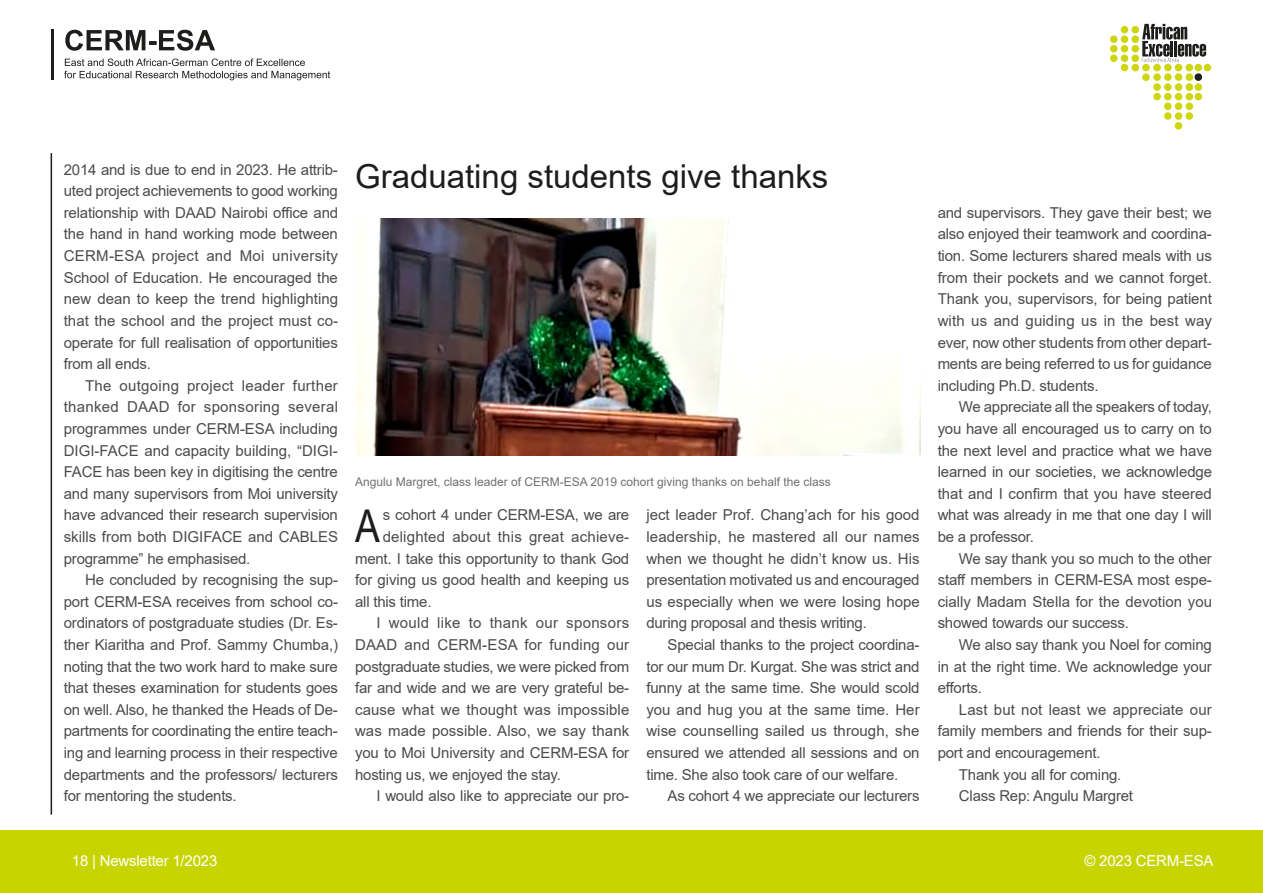
<style>
.page{position:relative;width:1263px;height:893px;background:#fff}
.page>*{position:absolute;margin:0;border:0;box-sizing:border-box;transform-origin:0 0}
.t1{font:45.15px "Arial Narrow";color:#1d1d1b}
.t2{font:33px "Arial";color:#1d1d1b}
.t3{font:15px/21.6px "Arial";letter-spacing:-.015em;color:#4b4b4a;text-align:justify}
.t4{font:15px "Arial";letter-spacing:.005em;color:#4b4b4a}
.t5{font:15px "Arial";letter-spacing:.015em;color:#4b4b4a}
.t6{font:15px "Arial";letter-spacing:-.015em;color:#fff}
.t7{font:15px "Arial";letter-spacing:.01em;color:#4b4b4a}
.t8{font:15px "Arial";letter-spacing:.02em;color:#4b4b4a}
.t9{font:12px "Arial";color:#70706f}
</style>
<div class="page">
<div style="left:0;top:831px;width:1263px;height:62px;background:#c8d400"></div>
<div style="left:1121px;top:26px;width:7px;height:7px;background:#cdd610;border-radius:50%"></div>
<div style="left:1110px;top:35px;width:7px;height:8px;background:#cdd610;border-radius:50%"></div>
<div style="left:1121px;top:35px;width:7px;height:8px;background:#cdd610;border-radius:50%"></div>
<div style="left:1110px;top:45px;width:7px;height:7px;background:#cdd610;border-radius:50%"></div>
<div style="left:1121px;top:45px;width:7px;height:7px;background:#cdd610;border-radius:50%"></div>
<div style="left:1110px;top:54px;width:7px;height:8px;background:#cdd610;border-radius:50%"></div>
<div style="left:1121px;top:54px;width:7px;height:8px;background:#cdd610;border-radius:50%"></div>
<div style="left:1131px;top:26px;width:8px;height:7px;background:#cdd610;border-radius:50%"></div>
<div style="left:1131px;top:35px;width:8px;height:8px;background:#cdd610;border-radius:50%"></div>
<div style="left:1131px;top:45px;width:8px;height:7px;background:#cdd610;border-radius:50%"></div>
<div style="left:1131px;top:54px;width:8px;height:8px;background:#cdd610;border-radius:50%"></div>
<div style="left:1121px;top:64px;width:7px;height:7px;background:#cdd610;border-radius:50%"></div>
<div style="left:1131px;top:64px;width:8px;height:7px;background:#cdd610;border-radius:50%"></div>
<div style="left:1142px;top:64px;width:8px;height:7px;background:#cdd610;border-radius:50%"></div>
<div style="left:1142px;top:73px;width:8px;height:8px;background:#cdd610;border-radius:50%"></div>
<div style="left:1153px;top:64px;width:8px;height:7px;background:#cdd610;border-radius:50%"></div>
<div style="left:1164px;top:64px;width:8px;height:7px;background:#cdd610;border-radius:50%"></div>
<div style="left:1153px;top:73px;width:8px;height:8px;background:#cdd610;border-radius:50%"></div>
<div style="left:1164px;top:73px;width:8px;height:8px;background:#cdd610;border-radius:50%"></div>
<div style="left:1175px;top:64px;width:7px;height:7px;background:#cdd610;border-radius:50%"></div>
<div style="left:1185px;top:64px;width:8px;height:7px;background:#cdd610;border-radius:50%"></div>
<div style="left:1194px;top:64px;width:8px;height:7px;background:#cdd610;border-radius:50%"></div>
<div style="left:1204px;top:64px;width:7px;height:7px;background:#cdd610;border-radius:50%"></div>
<div style="left:1175px;top:73px;width:7px;height:8px;background:#cdd610;border-radius:50%"></div>
<div style="left:1194px;top:73px;width:8px;height:8px;background:#1d1d1b;border-radius:50%"></div>
<div style="left:1185px;top:73px;width:8px;height:8px;background:#cdd610;border-radius:50%"></div>
<div style="left:1153px;top:83px;width:8px;height:8px;background:#cdd610;border-radius:50%"></div>
<div style="left:1153px;top:93px;width:8px;height:7px;background:#cdd610;border-radius:50%"></div>
<div style="left:1164px;top:83px;width:7px;height:8px;background:#cdd610;border-radius:50%"></div>
<div style="left:1175px;top:83px;width:7px;height:8px;background:#cdd610;border-radius:50%"></div>
<div style="left:1185px;top:83px;width:8px;height:8px;background:#cdd610;border-radius:50%"></div>
<div style="left:1164px;top:93px;width:7px;height:7px;background:#cdd610;border-radius:50%"></div>
<div style="left:1164px;top:103px;width:7px;height:7px;background:#cdd610;border-radius:50%"></div>
<div style="left:1175px;top:93px;width:7px;height:7px;background:#cdd610;border-radius:50%"></div>
<div style="left:1185px;top:93px;width:8px;height:7px;background:#cdd610;border-radius:50%"></div>
<div style="left:1185px;top:103px;width:8px;height:7px;background:#cdd610;border-radius:50%"></div>
<div style="left:1194px;top:83px;width:8px;height:8px;background:#cdd610;border-radius:50%"></div>
<div style="left:1194px;top:93px;width:8px;height:7px;background:#cdd610;border-radius:50%"></div>
<div style="left:1175px;top:102px;width:7px;height:8px;background:#cdd610;border-radius:50%"></div>
<div style="left:1164px;top:112px;width:8px;height:8px;background:#cdd610;border-radius:50%"></div>
<div style="left:1185px;top:112px;width:8px;height:8px;background:#cdd610;border-radius:50%"></div>
<div style="left:1175px;top:112px;width:7px;height:8px;background:#cdd610;border-radius:50%"></div>
<div style="left:1175px;top:122px;width:7px;height:8px;background:#cdd610;border-radius:50%"></div>
<svg style="left:1142px;top:24px;width:64px;height:38px"></svg>
<hr style="left:51px;top:153px;width:1px;height:662px;background:#1d1d1b">
<hr style="left:51px;top:29px;width:2px;height:51px;background:#1d1d1b">
<svg style="left:64px;top:59px;width:266px;height:21px"></svg>
<svg style="left:65px;top:30px;width:150px;height:21px"></svg>
<img style="left:355px;top:218px;width:566px;height:238px">
<p class="t3" style="left:64px;top:159px;width:276px">2014 and is due to end in 2023. He attrib&shy;uted project achievements to good working relationship with DAAD Nairobi office and the hand in hand working mode between CERM-ESA project and Moi university School of Education. He encouraged the new dean to keep the trend highlighting that the school and the project must co&shy;operate for full realisation of opportunities from all ends.</p>
<p class="t3" style="left:64px;top:375px;width:276px;text-indent:21px">The outgoing project leader further thanked DAAD for sponsoring several programmes under CERM-ESA including DIGI-FACE and capacity building, “DIGI-FACE has been key in digitising the centre and many supervisors from Moi university have advanced their research supervision skills from both DIGIFACE and CABLES programme” he emphasised.</p>
<p class="t3" style="left:64px;top:569px;width:276px;text-indent:21px">He concluded by recognising the sup&shy;port CERM-ESA receives from school co&shy;ordinators of postgraduate studies (Dr. Es&shy;ther Kiaritha and Prof. Sammy Chumba,) noting that the two work hard to make sure that theses examination for students goes on well. Also, he thanked the Heads of De&shy;partments for coordinating the entire teach&shy;ing and learning process in their respective departments and the professors/ lecturers for mentoring the students.</p>
<h2 class="t2" style="left:355px;top:153px;width:475px">Graduating students give thanks</h2>
<p class="t9" style="left:355px;top:473px;width:477px">Angulu Margret, class leader of CERM-ESA 2019 cohort giving thanks on behalf the class</p>
<h1 class="t1" style="left:355px;top:493px;width:26px">A</h1>
<p class="t3" style="left:383px;top:504px;width:248px">s cohort 4 under CERM-ESA, we are</p>
<p class="t5" style="left:383px;top:526px;width:248px">delighted about this great achieve-</p>
<p class="t3" style="left:355px;top:547px;width:276px">ment. I take this opportunity to thank God</p>
<p class="t3" style="left:355px;top:569px;width:276px">for giving us good health and keeping us</p>
<p class="t3" style="left:355px;top:591px;width:78px">all this time.</p>
<p class="t8" style="left:376px;top:613px;width:254px">I would like to thank our sponsors</p>
<p class="t5" style="left:355px;top:634px;width:276px">DAAD and CERM-ESA for funding our</p>
<p class="t3" style="left:355px;top:655px;width:276px">postgraduate studies, we were picked from</p>
<p class="t3" style="left:355px;top:677px;width:276px">far and wide and we are very grateful be-</p>
<p class="t7" style="left:355px;top:699px;width:276px">cause what we thought was impossible</p>
<p class="t4" style="left:355px;top:721px;width:276px">was made possible. Also, we say thank</p>
<p class="t3" style="left:355px;top:742px;width:276px">you to Moi University and CERM-ESA for</p>
<p class="t3" style="left:355px;top:763px;width:207px">hosting us, we enjoyed the stay.</p>
<p class="t3" style="left:376px;top:785px;width:254px">I would also like to appreciate our pro-</p>
<p class="t3" style="left:646px;top:504px;width:275px">ject leader Prof. Chang’ach for his good leadership, he mastered all our names when we thought he didn’t know us. His presentation motivated us and encouraged us especially when we were losing hope during proposal and thesis writing.</p>
<p class="t3" style="left:646px;top:634px;width:275px;text-indent:21px">Special thanks to the project coordina&shy;tor our mum Dr. Kurgat. She was strict and funny at the same time. She would scold you and hug you at the same time. Her wise counselling sailed us through, she ensured we attended all sessions and on time. She also took care of our welfare.</p>
<p class="t3" style="left:668px;top:785px;width:253px">As cohort 4 we appreciate our lecturers</p>
<p class="t3" style="left:938px;top:202px;width:276px">and supervisors. They gave their best; we also enjoyed their teamwork and coordina&shy;tion. Some lecturers shared meals with us from their pockets and we cannot forget.<br>Thank you, supervisors, for being patient with us and guiding us in the best way ever, now other students from other depart&shy;ments are being referred to us for guidance including Ph.D. students.</p>
<p class="t3" style="left:938px;top:396px;width:276px;text-indent:21px">We appreciate all the speakers of today, you have all encouraged us to carry on to the next level and practice what we have learned in our societies, we acknowledge that and I confirm that you have steered what was already in me that one day I will be a professor.</p>
<p class="t3" style="left:938px;top:547px;width:276px;text-indent:21px">We say thank you so much to the other staff members in CERM-ESA most espe&shy;cially Madam Stella for the devotion you showed towards our success.</p>
<p class="t3" style="left:938px;top:634px;width:276px;text-indent:21px">We also say thank you Noel for coming in at the right time. We acknowledge your efforts.</p>
<p class="t4" style="left:959px;top:699px;width:254px">Last but not least we appreciate our</p>
<p class="t3" style="left:938px;top:720px;width:276px">family members and friends for their sup-</p>
<p class="t3" style="left:938px;top:742px;width:164px">port and encouragement.</p>
<p class="t3" style="left:959px;top:763px;width:164px">Thank you all for coming.</p>
<p class="t3" style="left:959px;top:785px;width:176px">Class Rep: Angulu Margret</p>
<p class="t6" style="left:72px;top:850px;width:147px">18 | Newsletter 1/2023</p>
<p class="t6" style="left:1084px;top:850px;width:130px">© 2023 CERM-ESA</p>
</div>
